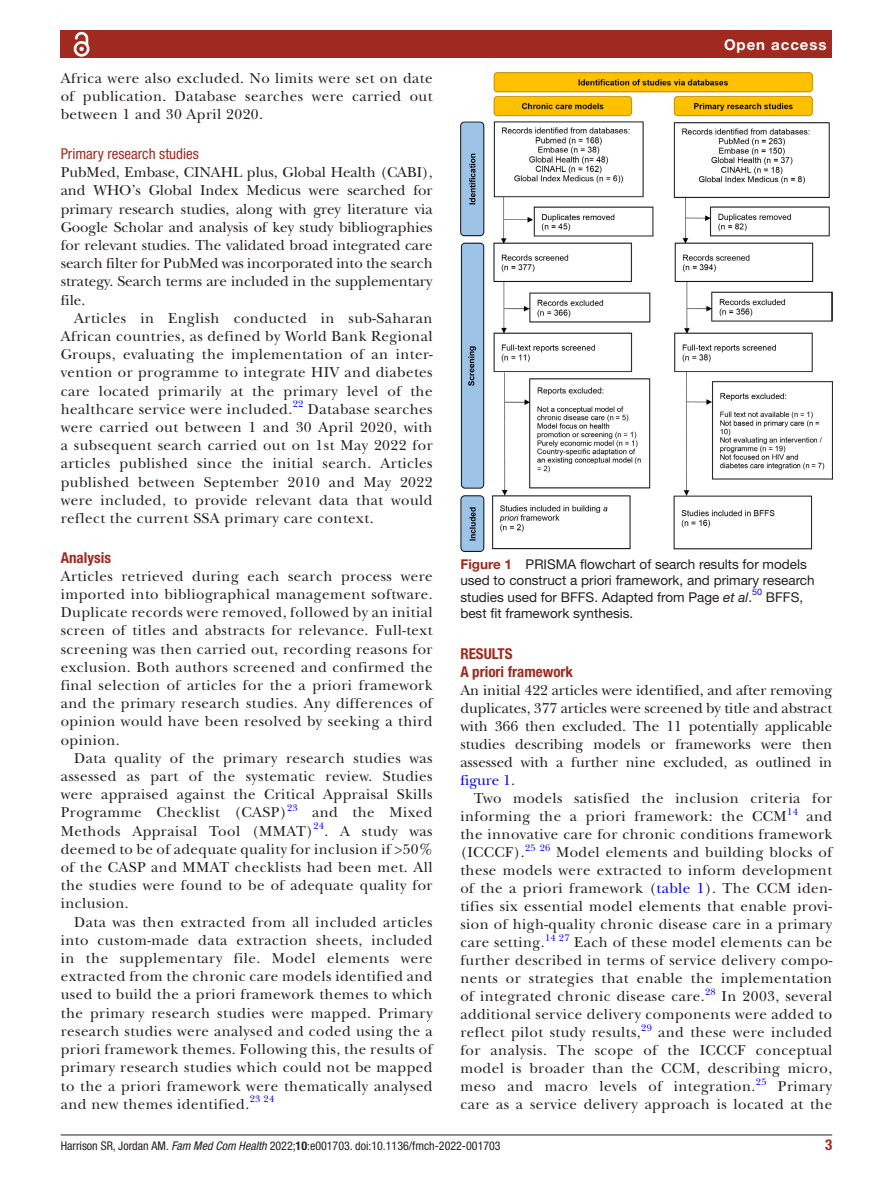
<style>
.page{position:relative;width:893px;height:1191px;background:#fff}
.page>*{position:absolute;margin:0;border:0;box-sizing:border-box;transform-origin:0 0}
.t1{font:15px/18.1px "New Baskerville";letter-spacing:.03em;color:#231f20;text-align:justify}
.t2{font:700 condensed 15px/18px "Helvetica Neue LT Std";color:#a02a1f}
.t3{font:condensed 15px "Helvetica Neue LT Std";color:#a02a1f}
.t4{font:700 15px "Helvetica Neue LT Std";letter-spacing:.065em;color:#fff}
.t5{font:13.5px/16.2px "Helvetica Neue LT Std";color:#231f20}
.t6{font:condensed 12px "Helvetica Neue LT Std";color:#231f20}
.t7{font:9.9px "New Baskerville";letter-spacing:.03em;color:#00f}
.s1{font-weight:700;color:#a02a1f}
.s2{font-style:italic}
.s3{color:#00f}
.s4{font-weight:700}
</style>
<div class="page">
<hr style="left:61px;top:1134px;width:771px;height:1px;background:#231f20">
<div style="left:61px;top:31px;width:771px;height:27px;background:#a02a1f"></div>
<svg style="left:73px;top:31px;width:17px;height:26px"></svg>
<img style="left:460px;top:73px;width:372px;height:478px">
<p class="t1" style="left:61px;top:69px;width:373px">Africa were also excluded. No limits were set on date of publication. Database searches were carried out between 1 and 30 April 2020.</p>
<p class="t3" style="left:61px;top:145px;width:140px">Primary research studies</p>
<p class="t1" style="left:61px;top:163px;width:373px">PubMed, Embase, CINAHL plus, Global Health (CABI), and WHO’s Global Index Medicus were searched for primary research studies, along with grey literature via Google Scholar and analysis of key study bibliographies for relevant studies. The validated broad integrated care search filter for PubMed was incorporated into the search strategy. Search terms are included in the supplementary file.</p>
<p class="t1" style="left:61px;top:309px;width:373px;text-indent:14px">Articles in English conducted in sub-Saharan African countries, as defined by World Bank Regional Groups, evaluating the implementation of an inter&shy;vention or programme to integrate HIV and diabetes care located primarily at the primary level of the healthcare service were included.<sup>22</sup> Database searches were carried out between 1 and 30 April 2020, with a subsequent search carried out on 1st May 2022 for articles published since the initial search. Articles published between September 2010 and May 2022 were included, to provide relevant data that would reflect the current SSA primary care context.</p>
<p class="t2" style="left:61px;top:548px;width:52px">Analysis</p>
<p class="t1" style="left:61px;top:567px;width:373px">Articles retrieved during each search process were imported into bibliographical management software.<br>Duplicate records were removed, followed by an initial screen of titles and abstracts for relevance. Full-text screening was then carried out, recording reasons for exclusion. Both authors screened and confirmed the final selection of articles for the a priori framework and the primary research studies. Any differences of opinion would have been resolved by seeking a third opinion.</p>
<p class="t1" style="left:61px;top:749px;width:373px;text-indent:14px">Data quality of the primary research studies was assessed as part of the systematic review. Studies were appraised against the Critical Appraisal Skills Programme Checklist (CASP)<sup>23</sup></p>
<p class="t1" style="left:61px;top:803px;width:373px;text-indent:251px">and the Mixed<br>Methods Appraisal Tool (MMAT)</p>
<p class="t7" style="left:313px;top:820px;width:12px">24</p>
<p class="t1" style="left:61px;top:822px;width:373px;text-indent:264px">. A study was deemed to be of adequate quality for inclusion if &gt;50% of the CASP and MMAT checklists had been met. All the studies were found to be of adequate quality for inclusion.</p>
<p class="t1" style="left:61px;top:913px;width:373px;text-indent:14px">Data was then extracted from all included articles into custom-made data extraction sheets, included in the supplementary file. Model elements were extracted from the chronic care models identified and used to build the a priori framework themes to which the primary research studies were mapped. Primary research studies were analysed and coded using the a priori framework themes. Following this, the results of primary research studies which could not be mapped to the a priori framework were thematically analysed and new themes identified.</p>
<p class="t7" style="left:250px;top:1093px;width:26px">23 24</p>
<p class="t4" style="left:724px;top:35px;width:104px">Open access</p>
<p class="t5" style="left:460px;top:556px;width:356px"><span class="s1">Figure 1</span> PRISMA flowchart of search results for models used to construct a priori framework, and primary research studies used for BFFS. Adapted from Page <span class="s2">et al</span>.<sup>50</sup> BFFS, best fit framework synthesis.</p>
<p class="t2" style="left:460px;top:644px;width:114px">RESULTS<br>A priori framework</p>
<p class="t1" style="left:460px;top:681px;width:373px">An initial 422 articles were identified, and after removing duplicates, 377 articles were screened by title and abstract with 366 then excluded. The 11 potentially applicable studies describing models or frameworks were then assessed with a further nine excluded, as outlined in <span class="s3">figure 1</span>.</p>
<p class="t1" style="left:460px;top:789px;width:373px;text-indent:14px">Two models satisfied the inclusion criteria for informing the a priori framework: the CCM</p>
<p class="t7" style="left:787px;top:805px;width:12px">14</p>
<p class="t1" style="left:460px;top:807px;width:373px;text-indent:346px">and the innovative care for chronic conditions framework (ICCCF).</p>
<p class="t7" style="left:525px;top:841px;width:27px">25 26</p>
<p class="t1" style="left:460px;top:843px;width:373px;text-indent:96px">Model elements and building blocks of these models were extracted to inform development of the a priori framework (<span class="s3">table 1</span>). The CCM iden&shy;tifies six essential model elements that enable provi&shy;sion of high-quality chronic disease care in a primary care setting.</p>
<p class="t7" style="left:545px;top:931px;width:26px">14 27</p>
<p class="t1" style="left:460px;top:933px;width:373px;text-indent:114px">Each of these model elements can be further described in terms of service delivery compo&shy;nents or strategies that enable the implementation of integrated chronic disease care.<sup>28</sup> In 2003, several additional service delivery components were added to reflect pilot study results,</p>
<p class="t7" style="left:641px;top:1021px;width:12px">29</p>
<p class="t1" style="left:460px;top:1023px;width:373px;text-indent:198px">and these were included for analysis. The scope of the ICCCF conceptual model is broader than the CCM, describing micro, meso and macro levels of integration.</p>
<p class="t7" style="left:756px;top:1075px;width:12px">25</p>
<p class="t1" style="left:460px;top:1077px;width:373px;text-align:right">Primary<br>care as a service delivery approach is located at the</p>
<p class="t6" style="left:61px;top:1138px;width:441px">Harrison SR, Jordan AM. <span class="s2">Fam Med Com Health</span> 2022;<span class="s4">10</span>:e001703. doi:10.1136/fmch-2022-001703</p>
<p class="t2" style="left:825px;top:1135px;width:9px">3</p>
</div>
